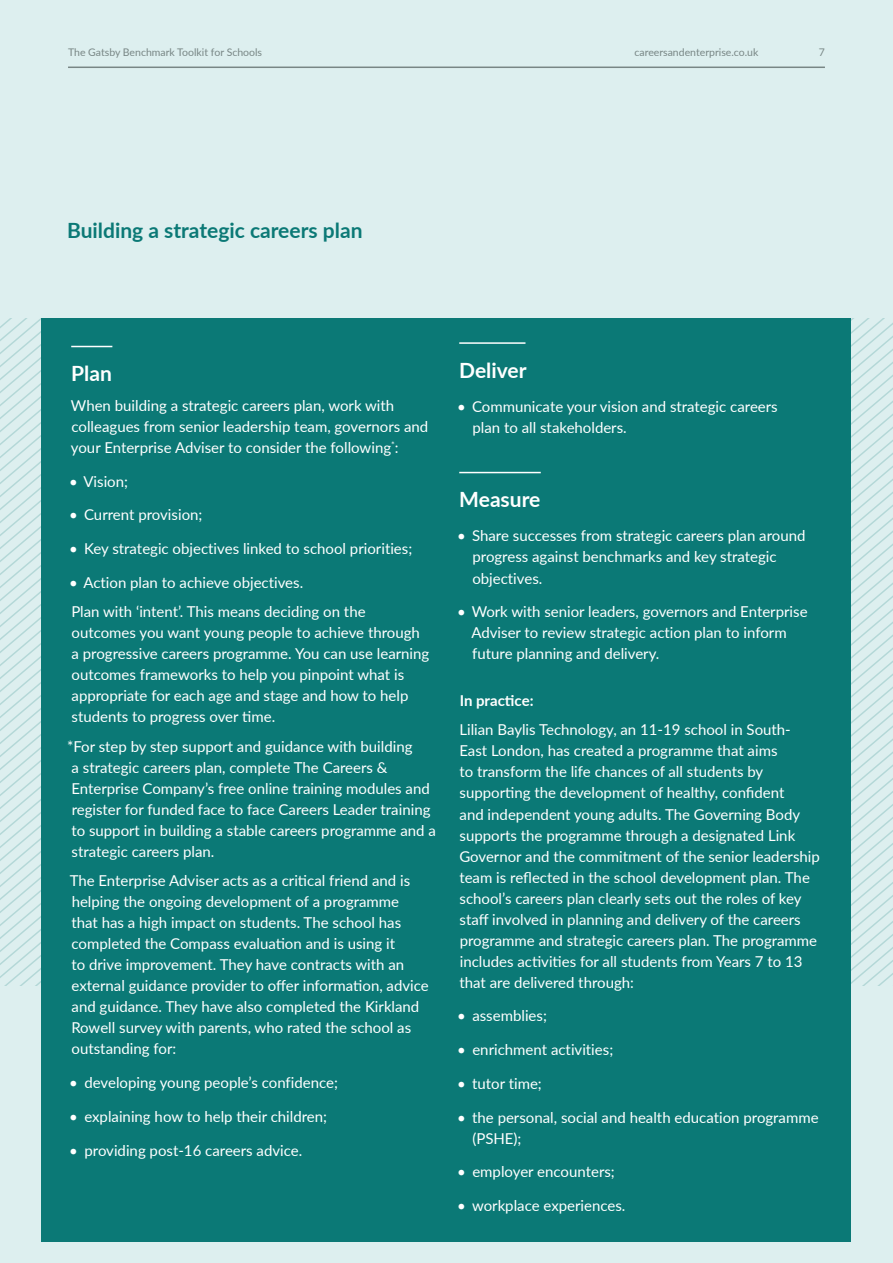
<style>
.page{position:relative;width:893px;height:1263px;background:#fff}
.page>*{position:absolute;margin:0;border:0;box-sizing:border-box;transform-origin:0 0}
.t1{font:700 21px "Lato";color:#0b7976}
.t2{font:700 21px "Lato";color:#fff}
.t3{font:15px/21px "Lato";color:#fff}
.t4{font:700 15px "Lato";letter-spacing:-.005em;color:#fff}
.t5{font:10.5px "Lato";color:#788685}
</style>
<div class="page">
<div style="left:0;top:0;width:892px;height:1263px;background:#ddefef"></div>
<svg style="left:850px;top:905px;width:42px;height:81px"></svg>
<div style="left:42px;top:319px;width:808px;height:923px;background:#0b7976"></div>
<hr style="left:71px;top:346px;width:41px;height:1px;background:#fff">
<hr style="left:459px;top:342px;width:66px;height:2px;background:#fff">
<hr style="left:459px;top:472px;width:82px;height:1px;background:#fff">
<hr style="left:68px;top:67px;width:757px;height:1px;background:#788685">
<p class="t5" style="left:68px;top:44px;width:196px">The Gatsby Benchmark Toolkit for Schools</p>
<p class="t5" style="left:634px;top:44px;width:125px">careersandenterprise.co.uk</p>
<p class="t5" style="left:819px;top:44px;width:8px">7</p>
<h1 class="t1" style="left:67px;top:215px;width:297px">Building a strategic careers plan</h1>
<h1 class="t2" style="left:71px;top:358px;width:42px">Plan</h1>
<p class="t3" style="left:71px;top:394px;width:359px">When building a strategic careers plan, work with colleagues from senior leadership team, governors and your Enterprise Adviser to consider the following<sup>*</sup>:</p>
<p class="t3" style="left:69px;top:470px;width:60px">• Vision;</p>
<p class="t3" style="left:69px;top:504px;width:135px">• Current provision;</p>
<p class="t3" style="left:69px;top:537px;width:345px">• Key strategic objectives linked to school priorities;</p>
<p class="t3" style="left:69px;top:567px;width:298px;line-height:29.5px">• Action plan to achieve objectives.<br>Plan with ‘intent’. This means deciding on the</p>
<p class="t3" style="left:72px;top:622px;width:359px">outcomes you want young people to achieve through a progressive careers programme. You can use learning outcomes frameworks to help you pinpoint what is appropriate for each age and stage and how to help students to progress over time.</p>
<p class="t3" style="left:67px;top:735px;width:370px">*For step by step support and guidance with building<br>a strategic careers plan, complete The Careers &amp; Enterprise Company’s free online training modules and register for funded face to face Careers Leader training to support in building a stable careers programme and a strategic careers plan.</p>
<p class="t3" style="left:70px;top:870px;width:361px">The Enterprise Adviser acts as a critical friend and is helping the ongoing development of a programme<br>that has a high impact on students. The school has completed the Compass evaluation and is using it<br>to drive improvement. They have contracts with an external guidance provider to offer information, advice and guidance. They have also completed the Kirkland Rowell survey with parents, who rated the school as outstanding for:</p>
<p class="t3" style="left:69px;top:1071px;width:270px">• developing young people’s confidence;</p>
<p class="t3" style="left:69px;top:1105px;width:259px">• explaining how to help their children;</p>
<p class="t3" style="left:69px;top:1139px;width:235px">• providing post-16 careers advice.</p>
<h1 class="t2" style="left:459px;top:355px;width:69px">Deliver</h1>
<p class="t3" style="left:472px;top:395px;width:307px;line-height:21.6px;text-indent:-15px">• Communicate your vision and strategic careers plan to all stakeholders.</p>
<h1 class="t2" style="left:459px;top:484px;width:83px">Measure</h1>
<p class="t3" style="left:472px;top:524px;width:335px;text-indent:-15px">• Share successes from strategic careers plan around progress against benchmarks and key strategic objectives.</p>
<p class="t3" style="left:471px;top:601px;width:338px;text-indent:-14px">• Work with senior leaders, governors and Enterprise<br>Adviser to review strategic action plan to inform future planning and delivery.</p>
<p class="t4" style="left:460px;top:689px;width:75px">In practice:</p>
<p class="t3" style="left:459px;top:719px;width:362px">Lilian Baylis Technology, an 11-19 school in South-East London, has created a programme that aims<br>to transform the life chances of all students by supporting the development of healthy, confident<br>and independent young adults. The Governing Body supports the programme through a designated Link Governor and the commitment of the senior leadership team is reflected in the school development plan. The school’s careers plan clearly sets out the roles of key staff involved in planning and delivery of the careers programme and strategic careers plan. The programme includes activities for all students from Years 7 to 13 that are delivered through:</p>
<p class="t3" style="left:457px;top:1005px;width:91px">• assemblies;</p>
<p class="t3" style="left:457px;top:1038px;width:158px">• enrichment activities;</p>
<p class="t3" style="left:457px;top:1072px;width:86px">• tutor time;</p>
<p class="t3" style="left:472px;top:1106px;width:348px;text-indent:-15px">• the personal, social and health education programme (PSHE);</p>
<p class="t3" style="left:457px;top:1161px;width:159px">• employer encounters;</p>
<p class="t3" style="left:457px;top:1194px;width:170px">• workplace experiences.</p>
</div>
